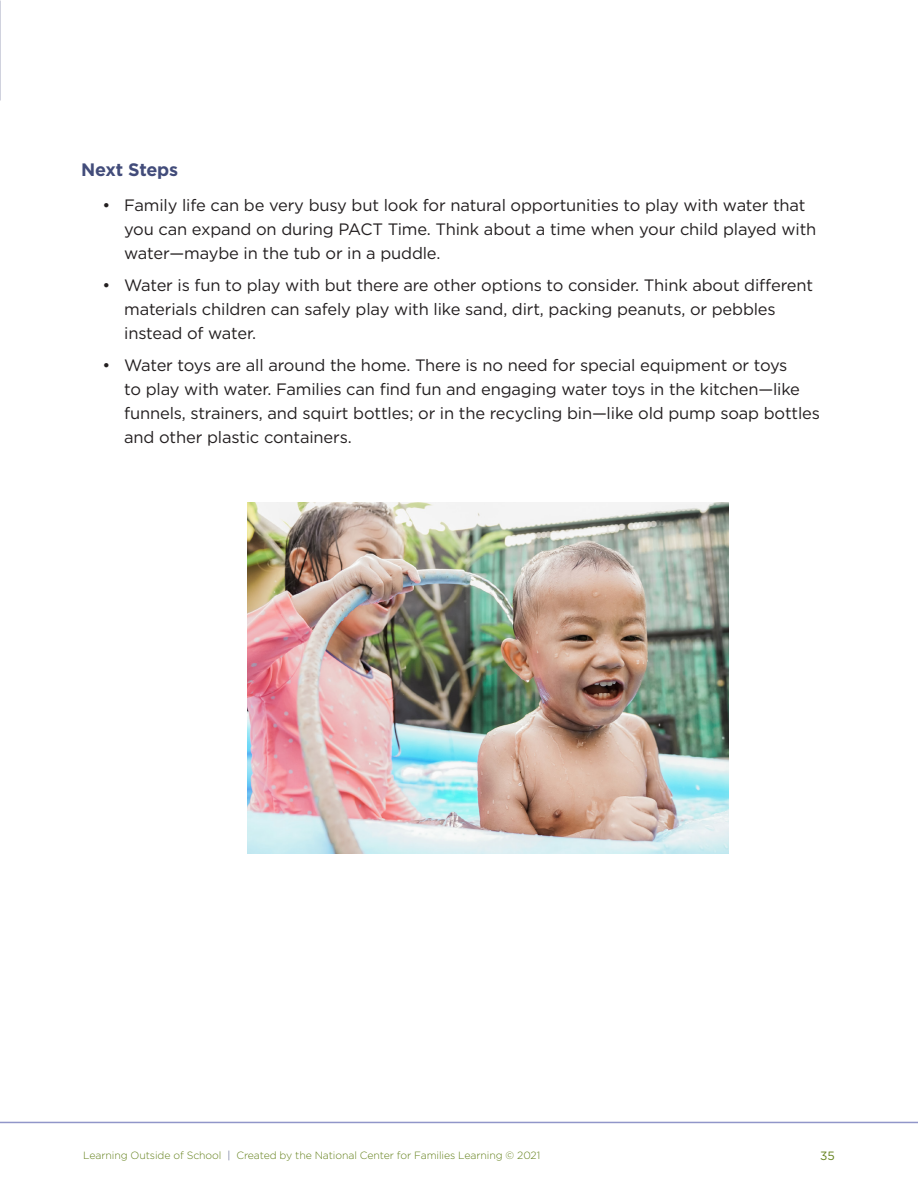
<style>
.page{position:relative;width:918px;height:1188px;background:#fff}
.page>*{position:absolute;margin:0;border:0;box-sizing:border-box;transform-origin:0 0}
.Subhead{font:700 18px "Gotham";letter-spacing:-.01em;color:#424c7a}
.t1{font:16.5px/24px "Gotham";letter-spacing:-.01em;color:#231f20}
.t2{font:12px "Gotham";color:#64811c}
.t3{font:300 10.5px "Gotham";letter-spacing:-.01em;color:#64811c}
.s1{color:#424c7a}
</style>
<div class="page">
<hr style="left:0;top:1122px;width:918px;height:1px;background:#9196c9">
<img style="left:247px;top:502px;width:481px;height:352px">
<hr style="left:0;top:0;width:1px;height:101px;background:#d0d2de">
<p class="Subhead" style="left:81px;top:158px;width:99px">Next Steps</p>
<p class="t1" style="left:124px;top:193px;width:694px;text-indent:-22px">• Family life can be very busy but look for natural opportunities to play with water that you can expand on during PACT Time. Think about a time when your child played with water—maybe in the tub or in a puddle.</p>
<p class="t1" style="left:124px;top:273px;width:690px;text-indent:-22px">• Water is fun to play with but there are other options to consider. Think about different materials children can safely play with like sand, dirt, packing peanuts, or pebbles instead of water.</p>
<p class="t1" style="left:124px;top:353px;width:697px;text-indent:-22px">• Water toys are all around the home. There is no need for special equipment or toys<br>to play with water. Families can find fun and engaging water toys in the kitchen—like funnels, strainers, and squirt bottles; or in the recycling bin—like old pump soap bottles and other plastic containers.</p>
<p class="t3" style="left:83px;top:1148px;width:458px">Learning Outside of School <span class="s1">|</span> Created by the National Center for Families Learning © 2021</p>
<p class="t2" style="left:820px;top:1148px;width:16px">35</p>
</div>
